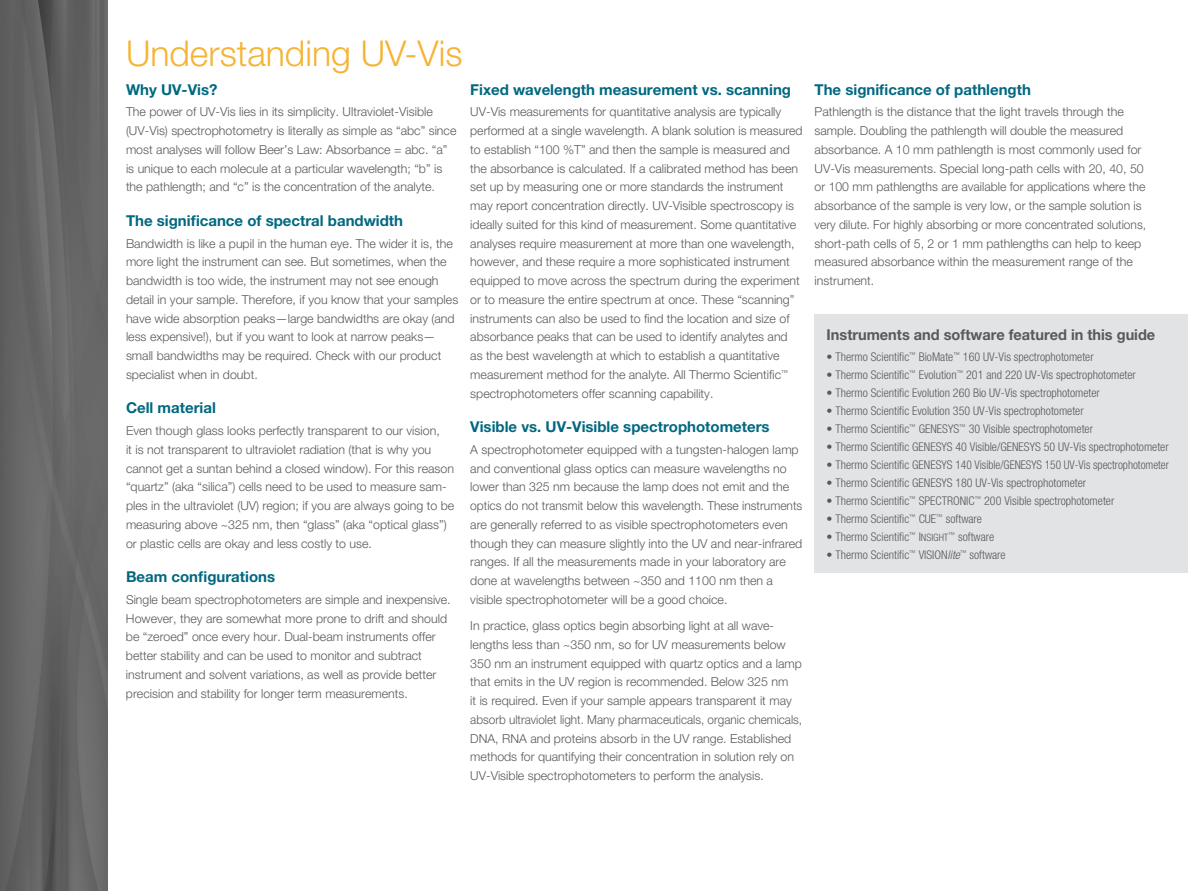
<style>
.page{position:relative;width:1188px;height:891px;background:#fff}
.page>*{position:absolute;margin:0;border:0;box-sizing:border-box;transform-origin:0 0}
.t1{font:300 35.7px "Helvetica Neue LT Std";color:#f6b333}
.t2{font:700 15px "Helvetica Neue LT Std";color:#006880}
.t3{font:700 15px "Helvetica Neue LT Std";color:#58595b}
.t4{font:300 12.3px/18.8px "Helvetica Neue LT Std";color:#58595b}
.t5{font:300 condensed 12px "Helvetica Neue LT Std";color:#58595b}
.s1{font-family:"Helvetica Neue LT Std Lt Cn SC850";font-weight:400;font-stretch:normal}
.s2{font-family:"Helvetica Neue LT Std Lt Cn SC850";font-weight:400;font-stretch:normal;font-size:10.2px}
.s3{font-style:italic}
</style>
<div class="page">
<div style="left:815px;top:315px;width:373px;height:258px;background:#e2e3e4"></div>
<img style="left:0;top:0;width:108px;height:891px">
<h1 class="t1" style="left:126px;top:31px;width:338px">Understanding UV-Vis</h1>
<p class="t2" style="left:126px;top:80px;width:93px">Why UV-Vis?</p>
<p class="t4" style="left:126px;top:102px;width:332px">The power of UV-Vis lies in its simplicity. Ultraviolet-Visible (UV-Vis) spectrophotometry is literally as simple as “abc” since most analyses will follow Beer’s Law: Absorbance = abc. “a” is unique to each molecule at a particular wavelength; “b” is the pathlength; and “c” is the concentration of the analyte.</p>
<p class="t2" style="left:126px;top:211px;width:279px">The significance of spectral bandwidth</p>
<p class="t4" style="left:126px;top:234px;width:334px">Bandwidth is like a pupil in the human eye. The wider it is, the more light the instrument can see. But sometimes, when the bandwidth is too wide, the instrument may not see enough detail in your sample. Therefore, if you know that your samples have wide absorption peaks—large bandwidths are okay (and less expensive!), but if you want to look at narrow peaks— small bandwidths may be required. Check with our product specialist when in doubt.</p>
<p class="t2" style="left:126px;top:399px;width:91px">Cell material</p>
<p class="t4" style="left:126px;top:421px;width:330px">Even though glass looks perfectly transparent to our vision,<br>it is not transparent to ultraviolet radiation (that is why you cannot get a suntan behind a closed window). For this reason “quartz” (aka “silica”) cells need to be used to measure sam&shy;ples in the ultraviolet (UV) region; if you are always going to be measuring above ~325 nm, then “glass” (aka “optical glass”) or plastic cells are okay and less costly to use.</p>
<p class="t2" style="left:126px;top:568px;width:151px">Beam configurations</p>
<p class="t4" style="left:126px;top:590px;width:326px">Single beam spectrophotometers are simple and inexpensive.<br>However, they are somewhat more prone to drift and should be “zeroed” once every hour. Dual-beam instruments offer better stability and can be used to monitor and subtract instrument and solvent variations, as well as provide better precision and stability for longer term measurements.</p>
<p class="t2" style="left:470px;top:80px;width:322px">Fixed wavelength measurement vs. scanning</p>
<p class="t4" style="left:470px;top:102px;width:334px">UV-Vis measurements for quantitative analysis are typically performed at a single wavelength. A blank solution is measured to establish “100 %T” and then the sample is measured and the absorbance is calculated. If a calibrated method has been set up by measuring one or more standards the instrument may report concentration directly. UV-Visible spectroscopy is ideally suited for this kind of measurement. Some quantitative analyses require measurement at more than one wavelength, however, and these require a more sophisticated instrument equipped to move across the spectrum during the experiment or to measure the entire spectrum at once. These “scanning” instruments can also be used to find the location and size of absorbance peaks that can be used to identify analytes and as the best wavelength at which to establish a quantitative measurement method for the analyte. All Thermo Scientific<sup>™ </sup>spectrophotometers offer scanning capability.</p>
<p class="t2" style="left:470px;top:418px;width:301px">Visible vs. UV-Visible spectrophotometers</p>
<p class="t4" style="left:470px;top:440px;width:334px">A spectrophotometer equipped with a tungsten-halogen lamp and conventional glass optics can measure wavelengths no lower than 325 nm because the lamp does not emit and the optics do not transmit below this wavelength. These instruments are generally referred to as visible spectrophotometers even though they can measure slightly into the UV and near-infrared ranges. If all the measurements made in your laboratory are done at wavelengths between ~350 and 1100 nm then a visible spectrophotometer will be a good choice.</p>
<p class="t4" style="left:470px;top:616px;width:333px">In practice, glass optics begin absorbing light at all wave&shy;lengths less than ~350 nm, so for UV measurements below 350 nm an instrument equipped with quartz optics and a lamp that emits in the UV region is recommended. Below 325 nm<br>it is required. Even if your sample appears transparent it may absorb ultraviolet light. Many pharmaceuticals, organic chemicals, DNA, RNA and proteins absorb in the UV range. Established methods for quantifying their concentration in solution rely on UV-Visible spectrophotometers to perform the analysis.</p>
<p class="t2" style="left:815px;top:80px;width:218px">The significance of pathlength</p>
<p class="t4" style="left:815px;top:102px;width:333px">Pathlength is the distance that the light travels through the sample. Doubling the pathlength will double the measured absorbance. A 10 mm pathlength is most commonly used for UV-Vis measurements. Special long-path cells with 20, 40, 50 or 100 mm pathlengths are available for applications where the absorbance of the sample is very low, or the sample solution is very dilute. For highly absorbing or more concentrated solutions, short-path cells of 5, 2 or 1 mm pathlengths can help to keep measured absorbance within the measurement range of the instrument.</p>
<p class="t3" style="left:827px;top:325px;width:330px">Instruments and software featured in this guide</p>
<p class="t5" style="left:827px;top:349px;width:269px">• Thermo Scientific<sup>™</sup> BioMate<sup>™</sup> 160 UV-Vis spectrophotometer</p>
<p class="t5" style="left:827px;top:367px;width:311px">• Thermo Scientific<sup>™</sup> Evolution<sup>™</sup> 201 and 220 UV-Vis spectrophotometer</p>
<p class="t5" style="left:827px;top:385px;width:275px">• Thermo Scientific Evolution 260 Bio UV-Vis spectrophotometer</p>
<p class="t5" style="left:827px;top:403px;width:259px">• Thermo Scientific Evolution 350 UV-Vis spectrophotometer</p>
<p class="t5" style="left:827px;top:421px;width:268px">• Thermo Scientific<sup>™</sup> GENESYS<sup>™</sup> 30 Visible spectrophotometer</p>
<p class="t5" style="left:827px;top:439px;width:344px">• Thermo Scientific GENESYS 40 Visible/GENESYS 50 UV-Vis spectrophotometer</p>
<p class="t5" style="left:827px;top:457px;width:344px">• Thermo Scientific GENESYS 140 Visible/GENESYS 150 UV-Vis spectrophotometer</p>
<p class="t5" style="left:827px;top:475px;width:261px">• Thermo Scientific GENESYS 180 UV-Vis spectrophotometer</p>
<p class="t5" style="left:827px;top:493px;width:289px">• Thermo Scientific<sup>™</sup> SPECTRONIC<sup>™</sup> 200 Visible spectrophotometer</p>
<p class="t5" style="left:827px;top:511px;width:157px">• Thermo Scientific<sup>™</sup> CUE<sup>™</sup> software</p>
<p class="t5" style="left:827px;top:529px;width:169px">• Thermo Scientific<sup>™</sup> <span class="s1">I</span><span class="s2">nsight</span><sup>™</sup> software</p>
<p class="t5" style="left:827px;top:547px;width:181px">• Thermo Scientific<sup>™</sup> VISION<span class="s3">lite</span><sup>™</sup> software</p>
</div>
